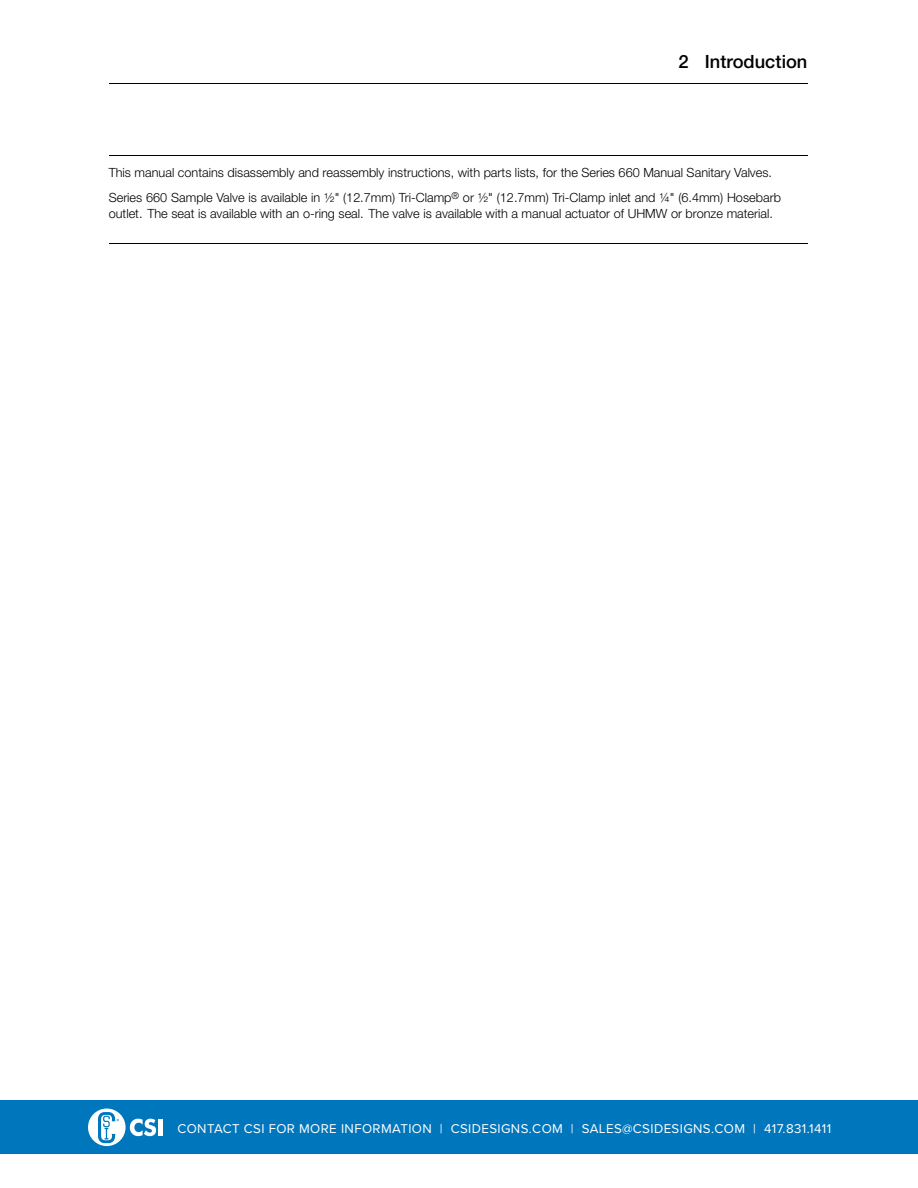
<style>
.page{position:relative;width:918px;height:1188px;background:#fff}
.page>*{position:absolute;margin:0;border:0;box-sizing:border-box;transform-origin:0 0}
.t1{font:500 18.3px "Helvetica Neue";color:#000}
.t2{font:13.2px "Proxima Nova";letter-spacing:.03em;color:#fff}
.t3{font:300 12.75px/25.5px "Helvetica Neue";color:#000}
</style>
<div class="page">
<hr style="left:109px;top:83px;width:698px;height:1px;background:#000">
<hr style="left:109px;top:155px;width:698px;height:1px;background:#000">
<hr style="left:109px;top:243px;width:698px;height:1px;background:#000">
<div style="left:0;top:1100px;width:918px;height:54px;background:#0077bd"></div>
<svg style="left:88px;top:1109px;width:68px;height:37px"></svg>
<hr style="left:158px;top:1119px;width:4px;height:17px;background:#fff">
<p class="t1" style="left:679px;top:50px;width:130px">2 Introduction</p>
<p class="t3" style="left:109px;top:159px;width:674px">This manual contains disassembly and reassembly instructions, with parts lists, for the Series 660 Manual Sanitary Valves.<br>Series 660 Sample Valve is available in ½" (12.7mm) Tri-Clamp<sup>®</sup> or ½" (12.7mm) Tri-Clamp inlet and ¼" (6.4mm) Hosebarb</p>
<p class="t3" style="left:109px;top:200px;width:666px">outlet. The seat is available with an o-ring seal. The valve is available with a manual actuator of UHMW or bronze material.</p>
<p class="t2" style="left:177px;top:1119px;width:655px">CONTACT CSI FOR MORE INFORMATION | CSIDESIGNS.COM | SALES@CSIDESIGNS.COM | 417.831.1411</p>
</div>
